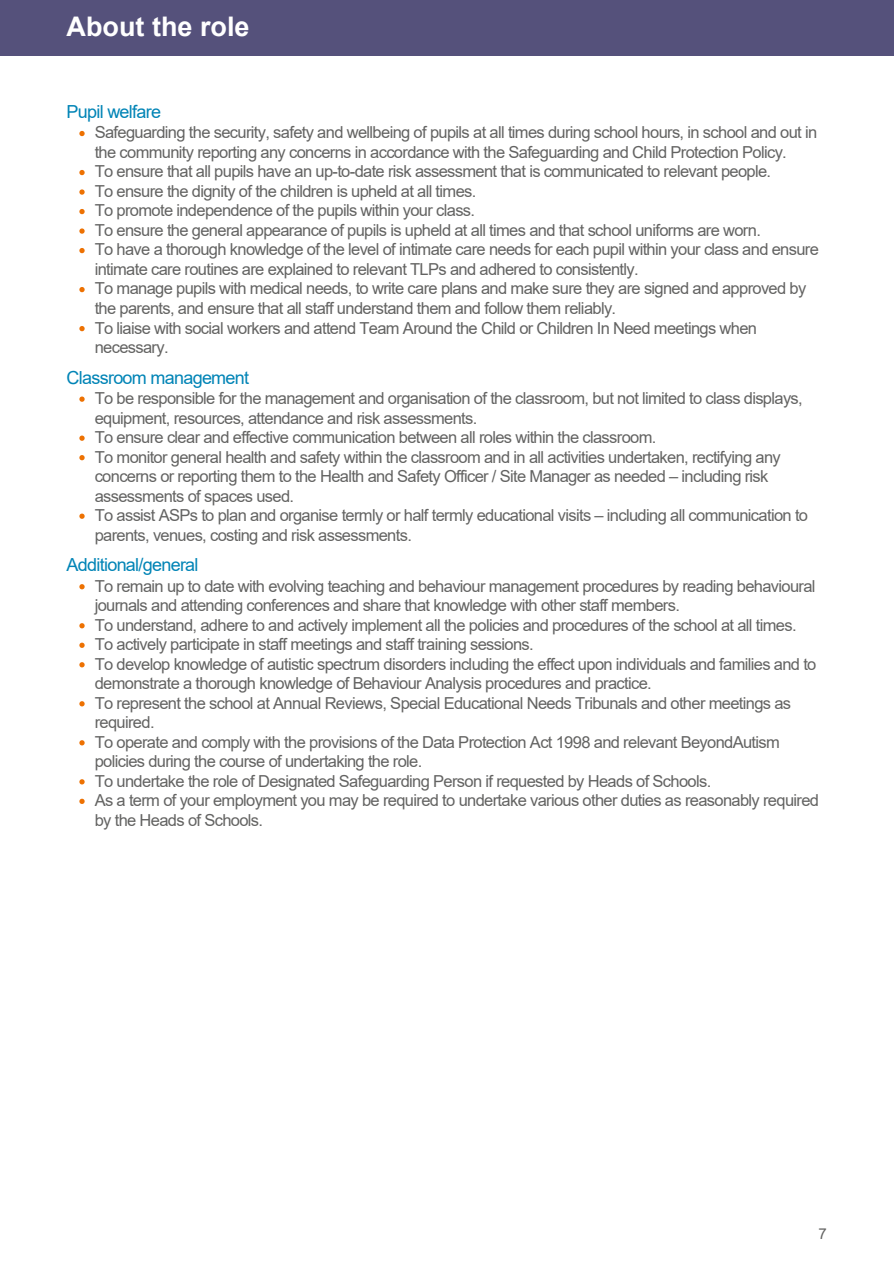
<style>
.page{position:relative;width:894px;height:1264px;background:#fff}
.page>*{position:absolute;margin:0;border:0;box-sizing:border-box;transform-origin:0 0}
.t1{font:700 27px "Arial";color:#fff}
.t2{font:18px "Arial";letter-spacing:-.04em;color:#0084b6}
.t3{font:16.5px/19.5px "Arial";letter-spacing:-.04em;color:#636362}
.t4{font:15px "Arial";color:#636362}
</style>
<div class="page">
<div style="left:0;top:0;width:893px;height:56px;background:#55517b"></div>
<svg style="left:79px;top:131px;width:6px;height:5px"></svg>
<svg style="left:79px;top:170px;width:6px;height:5px"></svg>
<svg style="left:79px;top:189px;width:6px;height:6px"></svg>
<svg style="left:79px;top:209px;width:6px;height:5px"></svg>
<svg style="left:79px;top:228px;width:6px;height:6px"></svg>
<svg style="left:79px;top:248px;width:6px;height:5px"></svg>
<svg style="left:79px;top:287px;width:6px;height:5px"></svg>
<svg style="left:79px;top:326px;width:6px;height:5px"></svg>
<svg style="left:79px;top:396px;width:6px;height:6px"></svg>
<svg style="left:79px;top:435px;width:6px;height:6px"></svg>
<svg style="left:79px;top:455px;width:6px;height:5px"></svg>
<svg style="left:79px;top:513px;width:6px;height:6px"></svg>
<svg style="left:79px;top:584px;width:6px;height:5px"></svg>
<svg style="left:79px;top:623px;width:6px;height:5px"></svg>
<svg style="left:79px;top:642px;width:6px;height:6px"></svg>
<svg style="left:79px;top:662px;width:6px;height:5px"></svg>
<svg style="left:79px;top:701px;width:6px;height:5px"></svg>
<svg style="left:79px;top:740px;width:6px;height:5px"></svg>
<svg style="left:79px;top:779px;width:6px;height:5px"></svg>
<svg style="left:79px;top:798px;width:6px;height:6px"></svg>
<p class="t1" style="left:67px;top:12px;width:184px">About the role</p>
<h1 class="t2" style="left:67px;top:102px;width:96px">Pupil welfare</h1>
<p class="t3" style="left:95px;top:123px;width:723px">Safeguarding the security, safety and wellbeing of pupils at all times during school hours, in school and out in the community reporting any concerns in accordance with the Safeguarding and Child Protection Policy.</p>
<p class="t3" style="left:95px;top:162px;width:677px">To ensure that all pupils have an up-to-date risk assessment that is communicated to relevant people.</p>
<p class="t3" style="left:95px;top:181px;width:383px">To ensure the dignity of the children is upheld at all times.</p>
<p class="t3" style="left:95px;top:201px;width:382px">To promote independence of the pupils within your class.</p>
<p class="t3" style="left:95px;top:220px;width:667px">To ensure the general appearance of pupils is upheld at all times and that school uniforms are worn.</p>
<p class="t3" style="left:95px;top:240px;width:725px">To have a thorough knowledge of the level of intimate care needs for each pupil within your class and ensure intimate care routines are explained to relevant TLPs and adhered to consistently.</p>
<p class="t3" style="left:95px;top:279px;width:713px">To manage pupils with medical needs, to write care plans and make sure they are signed and approved by the parents, and ensure that all staff understand them and follow them reliably.</p>
<p class="t3" style="left:95px;top:318px;width:663px">To liaise with social workers and attend Team Around the Child or Children In Need meetings when necessary.</p>
<p class="t2" style="left:67px;top:367px;width:184px">Classroom management</p>
<p class="t3" style="left:95px;top:388px;width:709px">To be responsible for the management and organisation of the classroom, but not limited to class displays, equipment, resources, attendance and risk assessments.</p>
<p class="t3" style="left:95px;top:427px;width:563px">To ensure clear and effective communication between all roles within the classroom.</p>
<p class="t3" style="left:95px;top:447px;width:687px">To monitor general health and safety within the classroom and in all activities undertaken, rectifying any concerns or reporting them to the Health and Safety Officer / Site Manager as needed – including risk assessments of spaces used.</p>
<p class="t3" style="left:95px;top:505px;width:714px">To assist ASPs to plan and organise termly or half termly educational visits – including all communication to parents, venues, costing and risk assessments.</p>
<p class="t2" style="left:67px;top:555px;width:133px">Additional/general</p>
<p class="t3" style="left:95px;top:576px;width:722px">To remain up to date with evolving teaching and behaviour management procedures by reading behavioural journals and attending conferences and share that knowledge with other staff members.</p>
<p class="t3" style="left:95px;top:615px;width:703px">To understand, adhere to and actively implement all the policies and procedures of the school at all times.</p>
<p class="t3" style="left:95px;top:634px;width:440px">To actively participate in staff meetings and staff training sessions.</p>
<p class="t3" style="left:95px;top:654px;width:723px">To develop knowledge of autistic spectrum disorders including the effect upon individuals and families and to demonstrate a thorough knowledge of Behaviour Analysis procedures and practice.</p>
<p class="t3" style="left:95px;top:693px;width:697px">To represent the school at Annual Reviews, Special Educational Needs Tribunals and other meetings as required.</p>
<p class="t3" style="left:95px;top:732px;width:686px">To operate and comply with the provisions of the Data Protection Act 1998 and relevant BeyondAutism policies during the course of undertaking the role.</p>
<p class="t3" style="left:95px;top:771px;width:618px">To undertake the role of Designated Safeguarding Person if requested by Heads of Schools.</p>
<p class="t3" style="left:95px;top:790px;width:725px">As a term of your employment you may be required to undertake various other duties as reasonably required by the Heads of Schools.</p>
<p class="t4" style="left:818px;top:1225px;width:10px">7</p>
</div>
